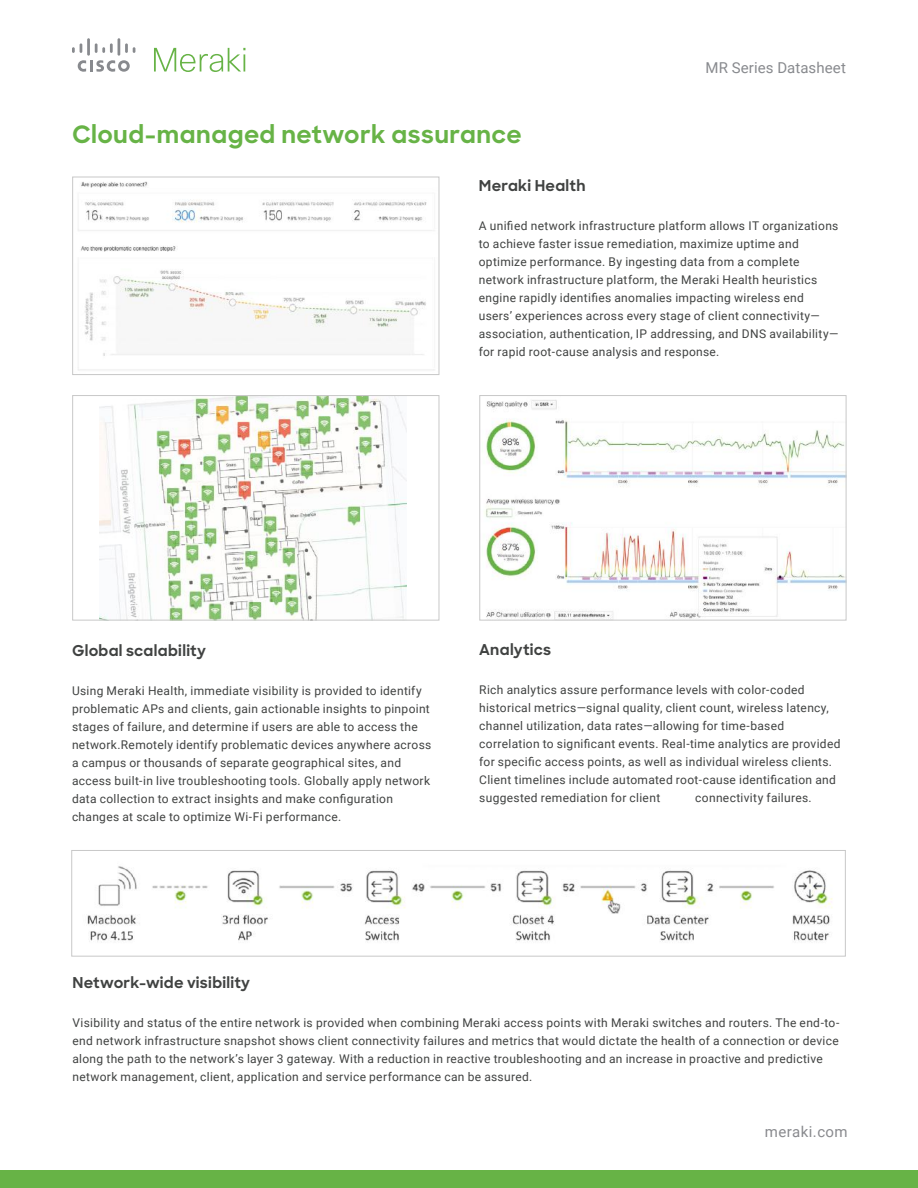
<style>
.page{position:relative;width:918px;height:1188px;background:#fff}
.page>*{position:absolute;margin:0;border:0;box-sizing:border-box;transform-origin:0 0}
.t1{font:700 24px "Sharp Sans";letter-spacing:.015em;color:#67b346}
.t2{font:700 15px "Sharp Sans";letter-spacing:.015em;color:#404241}
.t3{font:15px "Roboto";letter-spacing:.01em;color:#888a8e}
.t4{font:15px "Roboto";letter-spacing:.03em;color:#898a8e}
.t5{font:12px/18px "Roboto";letter-spacing:.025em;color:#404241}
</style>
<div class="page">
<div style="left:0;top:1170px;width:918px;height:18px;background:#67b346"></div>
<img style="left:78px;top:181px;width:357px;height:190px">
<div style="left:72px;top:177px;width:367px;height:198px;border:1px solid #c8c8c8"></div>
<img style="left:99px;top:397px;width:307px;height:221px">
<div style="left:72px;top:395px;width:367px;height:225px;border:1px solid #c8c8c8"></div>
<img style="left:484px;top:400px;width:360px;height:218px">
<div style="left:480px;top:395px;width:366px;height:225px;border:1px solid #c8c8c8"></div>
<img style="left:87px;top:866px;width:746px;height:76px">
<div style="left:72px;top:850px;width:774px;height:106px;border:1px solid #c8c8c8"></div>
<svg style="left:72px;top:38px;width:63px;height:34px"></svg>
<svg style="left:154px;top:48px;width:91px;height:24px"></svg>
<p class="t3" style="left:705px;top:57px;width:142px">MR Series Datasheet</p>
<h1 class="t1" style="left:72px;top:116px;width:451px">Cloud-managed network assurance</h1>
<p class="t2" style="left:479px;top:174px;width:108px">Meraki Health</p>
<p class="t5" style="left:479px;top:216px;width:361px">A unified network infrastructure platform allows IT organizations to achieve faster issue remediation, maximize uptime and optimize performance. By ingesting data from a complete network infrastructure platform, the Meraki Health heuristics engine rapidly identifies anomalies impacting wireless end users’ experiences across every stage of client connectivity— association, authentication, IP addressing, and DNS availability— for rapid root-cause analysis and response.</p>
<p class="t2" style="left:72px;top:640px;width:135px">Global scalability</p>
<p class="t5" style="left:72px;top:682px;width:361px">Using Meraki Health, immediate visibility is provided to identify problematic APs and clients, gain actionable insights to pinpoint stages of failure, and determine if users are able to access the network.Remotely identify problematic devices anywhere across a campus or thousands of separate geographical sites, and access built-in live troubleshooting tools. Globally apply network data collection to extract insights and make configuration changes at scale to optimize Wi-Fi performance.</p>
<p class="t2" style="left:479px;top:638px;width:74px">Analytics</p>
<p class="t5" style="left:479px;top:680px;width:363px">Rich analytics assure performance levels with color-coded historical metrics—signal quality, client count, wireless latency, channel utilization, data rates—allowing for time-based correlation to significant events. Real-time analytics are provided for specific access points, as well as individual wireless clients.<br>Client timelines include automated root-cause identification and suggested remediation for client</p>
<p class="t5" style="left:695px;top:788px;width:118px">connectivity failures.</p>
<p class="t2" style="left:72px;top:971px;width:179px">Network-wide visibility</p>
<p class="t5" style="left:72px;top:1013px;width:768px">Visibility and status of the entire network is provided when combining Meraki access points with Meraki switches and routers. The end-to&shy;end network infrastructure snapshot shows client connectivity failures and metrics that would dictate the health of a connection or device along the path to the network’s layer 3 gateway. With a reduction in reactive troubleshooting and an increase in proactive and predictive network management, client, application and service performance can be assured.</p>
<p class="t4" style="left:765px;top:1121px;width:84px">meraki.com</p>
</div>
